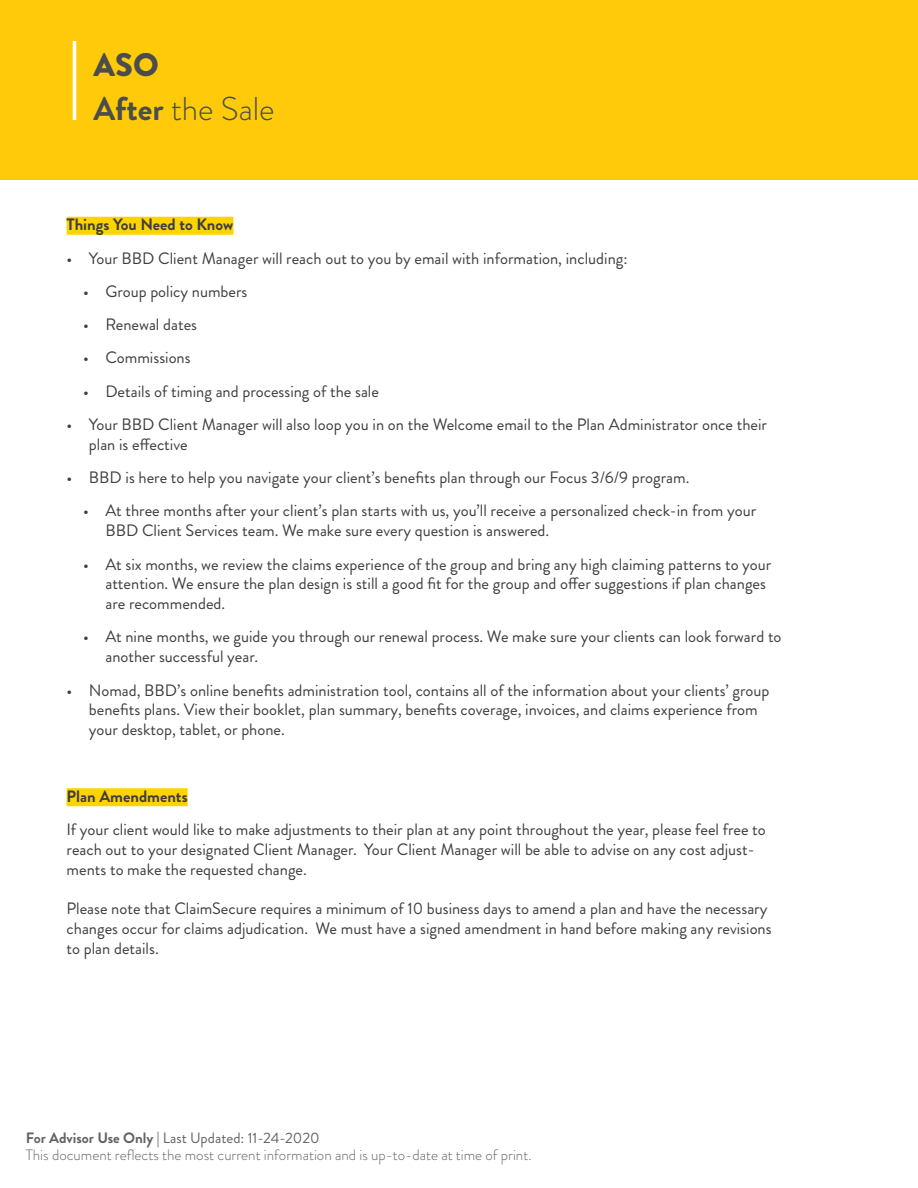
<style>
.page{position:relative;width:918px;height:1188px;background:#fff}
.page>*{position:absolute;margin:0;border:0;box-sizing:border-box;transform-origin:0 0}
.H1{font:300 33px "Brandon Grotesque";color:#4b4c4d}
.H1_-_Benepac{font:900 32.55px "Brandon Grotesque";color:#4b4c4d}
.Body_Copy{font:16.5px/19.8px "Brandon Grotesque";color:#3e3e3f}
.Body_Copy-2{font:700 16.5px "Brandon Grotesque";color:#3e3e3f}
.t1{font:300 15px/16.5px "Brandon Grotesque";color:#636366}
.s1{font-weight:700}
.s2{font-weight:400}
</style>
<div class="page">
<div style="left:0;top:0;width:918px;height:179px;background:#feca0a"></div>
<div style="left:67px;top:217px;width:166px;height:18px;background:#fed304"></div>
<div style="left:67px;top:788px;width:121px;height:18px;background:#fed304"></div>
<hr style="left:73px;top:41px;width:3px;height:79px;background:#fff">
<p class="H1_-_Benepac" style="left:94px;top:41px;width:67px">ASO</p>
<p class="H1" style="left:94px;top:86px;width:183px"><span class="s1">After</span> the Sale</p>
<p class="Body_Copy-2" style="left:67px;top:213px;width:168px">Things You Need to Know</p>
<p class="Body_Copy" style="left:67px;top:248px;width:563px">• Your BBD Client Manager will reach out to you by email with information, including:</p>
<p class="Body_Copy" style="left:83px;top:282px;width:166px">• Group policy numbers</p>
<p class="Body_Copy" style="left:83px;top:315px;width:116px">• Renewal dates</p>
<p class="Body_Copy" style="left:83px;top:348px;width:109px">• Commissions</p>
<p class="Body_Copy" style="left:83px;top:381px;width:297px">• Details of timing and processing of the sale</p>
<p class="Body_Copy" style="left:89px;top:415px;width:680px;text-indent:-22px">• Your BBD Client Manager will also loop you in on the Welcome email to the Plan Administrator once their plan is effective</p>
<p class="Body_Copy" style="left:67px;top:468px;width:624px">• BBD is here to help you navigate your client’s benefits plan through our Focus 3/6/9 program.</p>
<p class="Body_Copy" style="left:105px;top:501px;width:652px;text-indent:-22px">• At three months after your client’s plan starts with us, you’ll receive a personalized check-in from your<br>BBD Client Services team. We make sure every question is answered.</p>
<p class="Body_Copy" style="left:105px;top:554px;width:668px;text-indent:-22px">• At six months, we review the claims experience of the group and bring any high claiming patterns to your attention. We ensure the plan design is still a good fit for the group and offer suggestions if plan changes are recommended.</p>
<p class="Body_Copy" style="left:105px;top:627px;width:678px;text-indent:-22px">• At nine months, we guide you through our renewal process. We make sure your clients can look forward to another successful year.</p>
<p class="Body_Copy" style="left:89px;top:680px;width:682px;text-indent:-22px">• Nomad, BBD’s online benefits administration tool, contains all of the information about your clients’ group benefits plans. View their booklet, plan summary, benefits coverage, invoices, and claims experience from your desktop, tablet, or phone.</p>
<p class="Body_Copy-2" style="left:67px;top:785px;width:123px">Plan Amendments</p>
<p class="Body_Copy" style="left:67px;top:820px;width:701px">If your client would like to make adjustments to their plan at any point throughout the year, please feel free to reach out to your designated Client Manager. Your Client Manager will be able to advise on any cost adjust&shy;ments to make the requested change.</p>
<p class="Body_Copy" style="left:67px;top:899px;width:707px">Please note that ClaimSecure requires a minimum of 10 business days to amend a plan and have the necessary changes occur for claims adjudication. We must have a signed amendment in hand before making any revisions to plan details.</p>
<p class="t1" style="left:26px;top:1130px;width:507px"><span class="s1">For Advisor Use Only |</span> <span class="s2">Last Updated: 11-24-2020<br></span>This document reflects the most current information and is up-to-date at time of print.</p>
</div>
